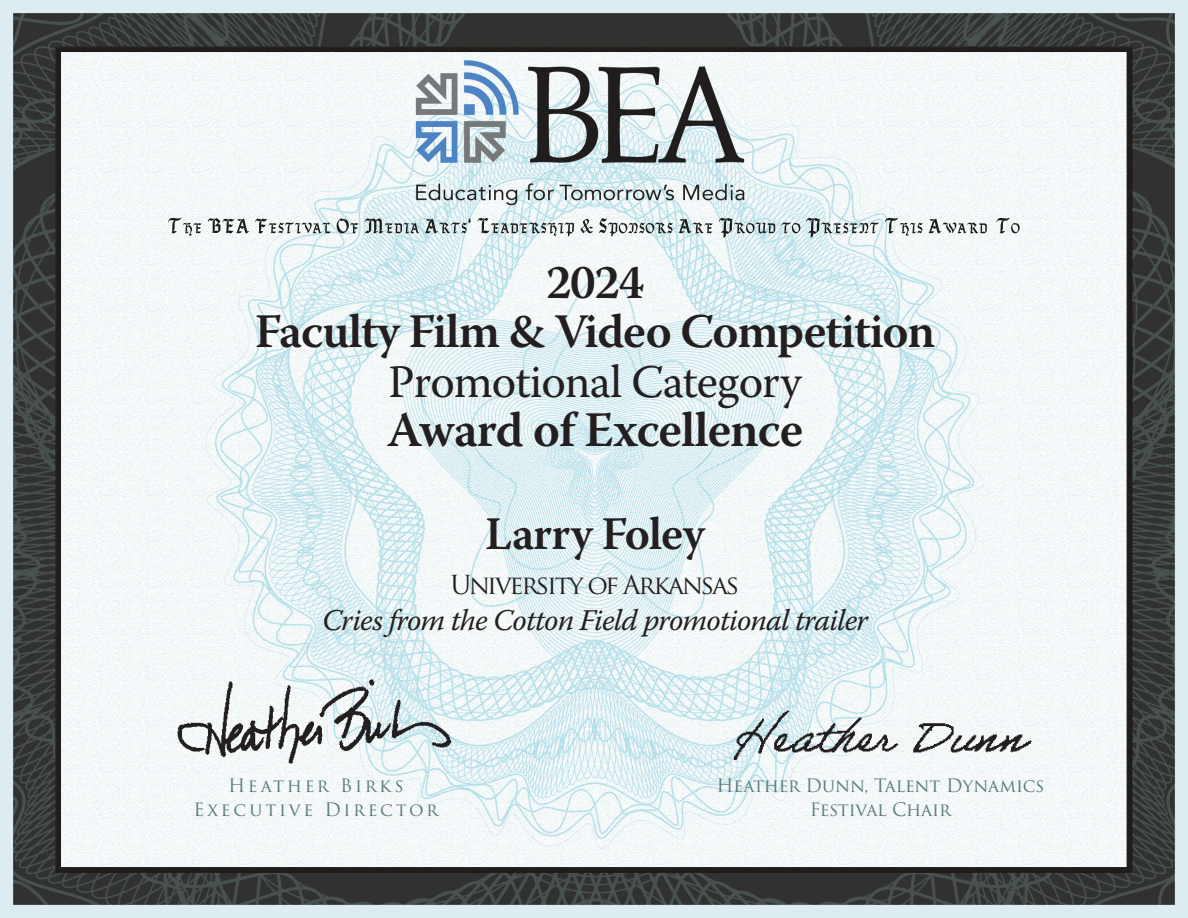
<style>
.page{position:relative;width:1188px;height:918px;background:#fff}
.page>*{position:absolute;margin:0;border:0;box-sizing:border-box;transform-origin:0 0}
.t1{font:600 49.5px "Warnock Pro";letter-spacing:-.02em;color:#231f20}
.t2{font:600 48px/49.5px "Warnock Pro";letter-spacing:-.025em;color:#231f20;text-align:center}
.t3{font:46.5px "Warnock Pro";letter-spacing:-.02em;color:#231f20}
.t4{font:600 46.5px "Warnock Pro";letter-spacing:-.02em;color:#231f20}
.t5{font:italic 30px "Warnock Pro";letter-spacing:-.025em;color:#231f20}
.t6{font:25.5px "Trajan Pro";letter-spacing:-.085em;color:#231f20}
.t7{font:18px/24px "Trajan Pro 3";letter-spacing:-.01em;color:#5a7a7a;text-align:center}
.t8{font:18px/24px "Trajan Pro 3";letter-spacing:.15em;color:#5a7a7a;text-align:center}
</style>
<div class="page">
<img style="left:0;top:0;width:1188px;height:918px">
<img style="left:112px;top:648px;width:429px;height:134px">
<img style="left:670px;top:660px;width:418px;height:150px">
<img style="left:168px;top:218px;width:842px;height:15px">
<h2 class="t2" style="left:255px;top:256px;width:682px">2024<br>Faculty Film &amp; Video Competition</h2>
<h3 class="t3" style="left:388px;top:353px;width:415px">Promotional Category</h3>
<h1 class="t1" style="left:387px;top:400px;width:418px">Award of Excellence</h1>
<h3 class="t4" style="left:485px;top:506px;width:221px">Larry Foley</h3>
<p class="t6" style="left:450px;top:569px;width:291px">University of Arkansas</p>
<p class="t5" style="left:322px;top:602px;width:547px">Cries from the Cotton Field promotional trailer</p>
<p class="t8" style="left:193px;top:774px;width:246px">Heather Birks<br>Executive Director</p>
<p class="t7" style="left:716px;top:774px;width:330px">Heather Dunn, Talent Dynamics<br>Festival Chair</p>
</div>
